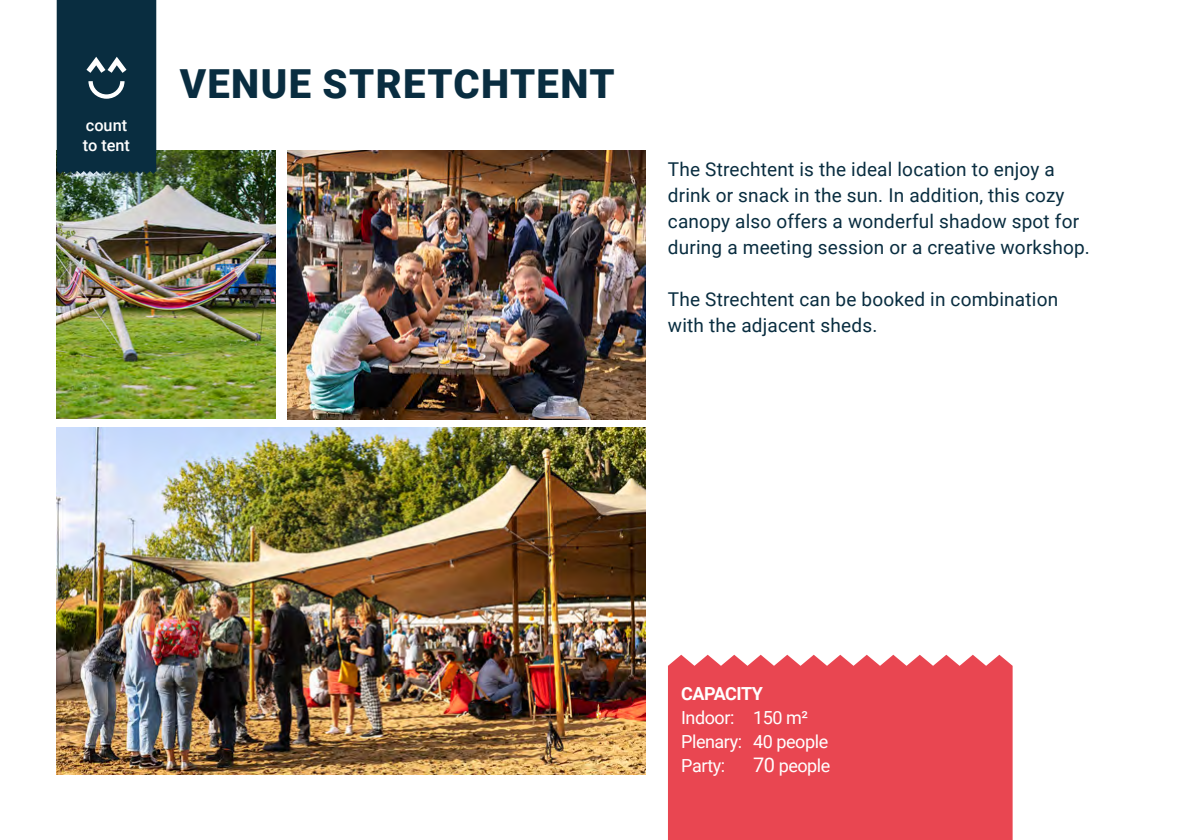
<style>
.page{position:relative;width:1191px;height:840px;background:#fff}
.page>*{position:absolute;margin:0;border:0;box-sizing:border-box;transform-origin:0 0}
.BLACK{font:900 40px "Roboto";letter-spacing:.035em;color:#092d40}
.broodtekst{font:19px/26px "Roboto";letter-spacing:.01em;color:#092d40}
.THIN{font:18px/24px "Roboto";letter-spacing:-.025em;color:#fff}
.t1{font:500 16.2px "Roboto";color:#fff}
.s1{font-weight:700}
.s2{font-size:20px}
</style>
<div class="page">
<img style="left:57px;top:150px;width:219px;height:268px">
<img style="left:57px;top:427px;width:588px;height:347px">
<img style="left:287px;top:150px;width:358px;height:269px">
<div style="left:57px;top:0;width:99px;height:174px;background:#092d40"></div>
<div style="left:668px;top:654px;width:344px;height:185px;background:#e94651"></div>
<p class="t1" style="left:86px;top:114px;width:43px">count</p>
<p class="t1" style="left:83px;top:133px;width:49px">to tent</p>
<p class="BLACK" style="left:180px;top:56px;width:436px">VENUE STRETCHTENT</p>
<p class="broodtekst" style="left:668px;top:156px;width:423px">The Strechtent is the ideal location to enjoy a drink or snack in the sun. In addition, this cozy canopy also offers a wonderful shadow spot for during a meeting session or a creative workshop.</p>
<p class="broodtekst" style="left:668px;top:286px;width:392px">The Strechtent can be booked in combination with the adjacent sheds.</p>
<p class="THIN" style="left:681px;top:680px;width:128px"><span class="s1">CAPACITY<br></span>Indoor: 150 m²</p>
<p class="THIN" style="left:681px;top:728px;width:148px">Plenary: 40 people</p>
<p class="THIN" style="left:681px;top:752px;width:46px">Party:</p>
<p class="THIN" style="left:753px;top:752px;width:79px"><span class="s2">70</span> people</p>
</div>
